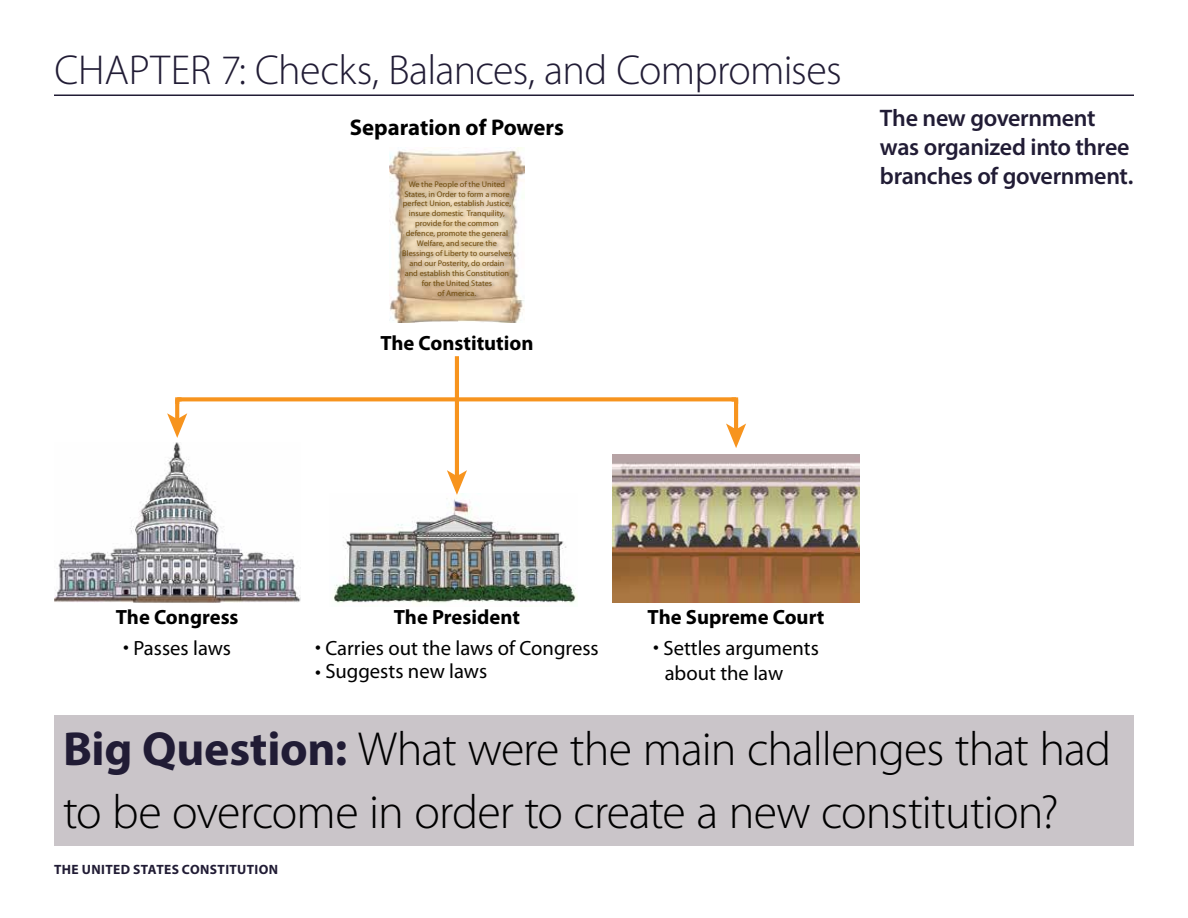
<style>
.page{position:relative;width:1188px;height:918px;background:#fff}
.page>*{position:absolute;margin:0;border:0;box-sizing:border-box;transform-origin:0 0}
.t1{font:300 48px/63px "Myriad Pro";letter-spacing:-.02em;color:#000}
.t2{font:300 42px "Myriad Pro";letter-spacing:-.015em;color:#211c35}
.t3{font:600 24px/28.8px "Myriad Pro";letter-spacing:-.015em;color:#211c35}
.t4{font:700 22.65px "Myriad Pro";color:#000}
.t5{font:20.7px/24.8px "Myriad Pro";color:#000}
.t6{font:700 20.7px "Myriad Pro";color:#000}
.t7{font:700 13.5px "Myriad Pro";letter-spacing:.025em;color:#211c35}
.t8{font:8.25px/9.9px "Myriad Pro";color:#714b0a;text-align:center}
.s1{font-weight:700;color:#211c35}
</style>
<div class="page">
<img style="left:389px;top:148px;width:136px;height:174px">
<img style="left:334px;top:498px;width:243px;height:105px">
<hr style="left:455px;top:356px;width:4px;height:121px;background:#f7941e">
<svg style="left:447px;top:470px;width:20px;height:25px"></svg>
<svg style="left:187px;top:397px;width:540px;height:4px;background:#f79c2f"></svg>
<img style="left:54px;top:443px;width:246px;height:159px">
<hr style="left:734px;top:399px;width:4px;height:32px;background:#f7941e">
<svg style="left:726px;top:424px;width:20px;height:24px"></svg>
<svg style="left:167px;top:397px;width:20px;height:41px"></svg>
<svg style="left:727px;top:397px;width:12px;height:11px"></svg>
<img style="left:613px;top:454px;width:246px;height:148px">
<img style="left:397px;top:175px;width:122px;height:130px">
<hr style="left:54px;top:94px;width:1080px;height:2px;background:#211c35">
<div style="left:54px;top:716px;width:1080px;height:130px;background:#cac5c9"></div>
<h2 class="t2" style="left:54px;top:47px;width:789px">CHAPTER 7: Checks, Balances, and Compromises</h2>
<h3 class="t4" style="left:350px;top:112px;width:216px">Separation of Powers</h3>
<p class="t8" style="left:402px;top:179px;width:111px">We the People of the United<br>States, in Order to form a more perfect Union, establish Justice, insure domestic Tranquility, provide for the common defence, promote the general<br>Welfare, and secure the<br>Blessings of Liberty to ourselves and our Posterity, do ordain and establish this Constitution for the United States<br>of America.</p>
<h3 class="t6" style="left:380px;top:329px;width:155px">The Constitution</h3>
<h3 class="t3" style="left:880px;top:103px;width:255px">The new government was organized into three branches of government.</h3>
<h3 class="t6" style="left:116px;top:604px;width:124px">The Congress</h3>
<h3 class="t5" style="left:123px;top:635px;width:109px">• Passes laws</h3>
<h3 class="t5" style="left:315px;top:635px;width:285px">• Carries out the laws of Congress</h3>
<h3 class="t5" style="left:315px;top:658px;width:174px">• Suggests new laws</h3>
<h3 class="t6" style="left:394px;top:604px;width:128px">The President</h3>
<h3 class="t6" style="left:648px;top:604px;width:178px">The Supreme Court</h3>
<h3 class="t5" style="left:665px;top:635px;width:156px;text-indent:-11px">• Settles arguments about the law</h3>
<h1 class="t1" style="left:63px;top:718px;width:1050px"><span class="s1">Big Question:</span> What were the main challenges that had to be overcome in order to create a new constitution?</h1>
<h3 class="t7" style="left:54px;top:861px;width:226px">THE UNITED STATES CONSTITUTION</h3>
</div>
